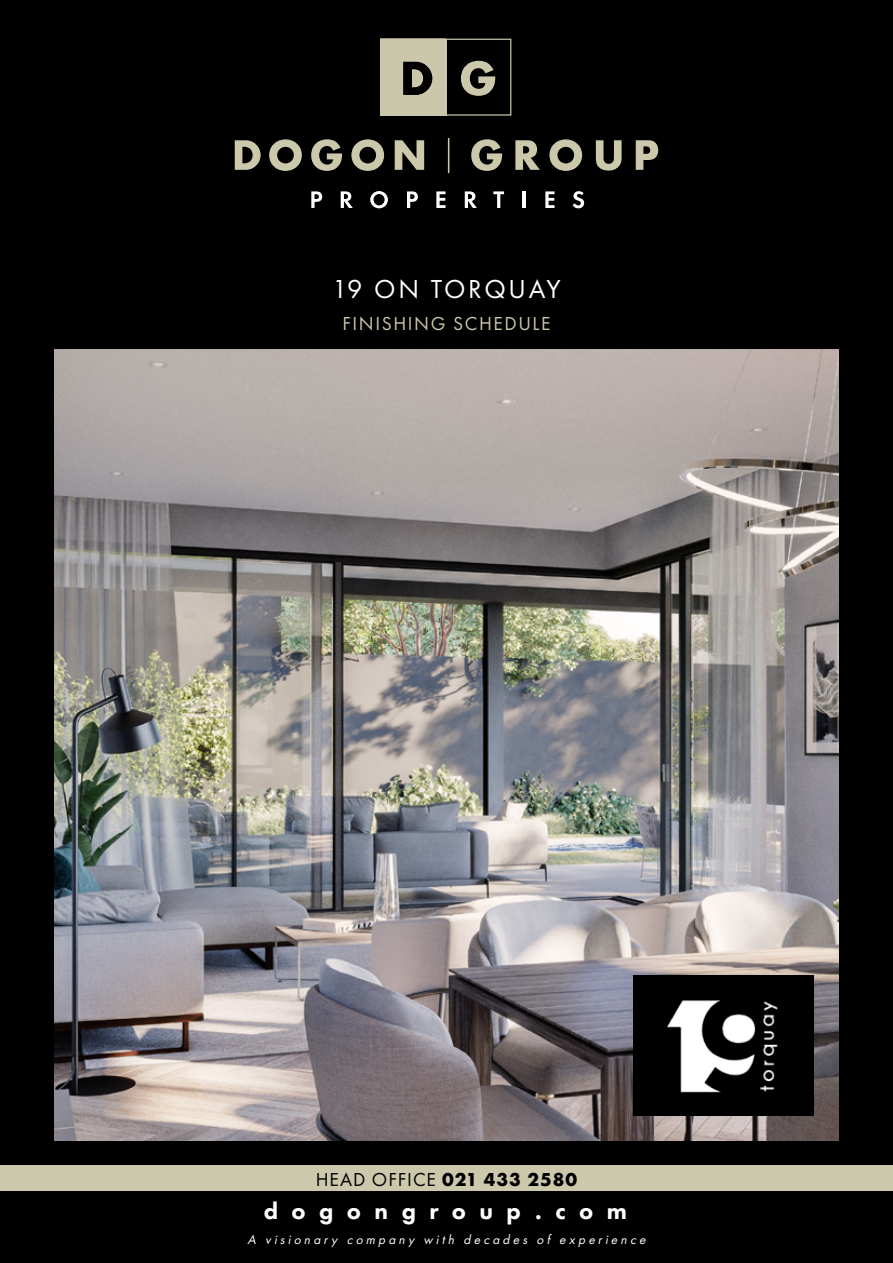
<style>
.page{position:relative;width:893px;height:1263px;background:#000}
.page>*{position:absolute;margin:0;border:0;box-sizing:border-box;transform-origin:0 0}
.t1{font:27px "Futura PT";letter-spacing:.1em;color:#fff}
.t2{font:800 24px "Futura PT";letter-spacing:.56em;color:#fff}
.t3{font:19.5px "Futura PT";letter-spacing:.05em;color:#000}
.t4{font:19.5px "Futura PT";letter-spacing:.08em;color:#cbc8ac}
.t5{font:italic 13.5px "Futura PT";color:#fff}
.s1{font-weight:700}
</style>
<div class="page">
<svg style="left:235px;top:140px;width:26px;height:30px"></svg>
<svg style="left:269px;top:139px;width:33px;height:32px"></svg>
<svg style="left:311px;top:139px;width:31px;height:32px"></svg>
<svg style="left:351px;top:139px;width:33px;height:32px"></svg>
<svg style="left:395px;top:140px;width:29px;height:30px"></svg>
<svg style="left:471px;top:139px;width:31px;height:32px"></svg>
<svg style="left:515px;top:140px;width:25px;height:30px"></svg>
<svg style="left:549px;top:139px;width:33px;height:32px"></svg>
<svg style="left:596px;top:140px;width:26px;height:31px"></svg>
<svg style="left:636px;top:140px;width:22px;height:30px"></svg>
<hr style="left:448px;top:138px;width:1px;height:35px;background:#cbc8ac">
<svg style="left:311px;top:191px;width:11px;height:17px"></svg>
<svg style="left:341px;top:191px;width:12px;height:17px"></svg>
<svg style="left:370px;top:191px;width:18px;height:17px"></svg>
<svg style="left:407px;top:191px;width:11px;height:17px"></svg>
<svg style="left:436px;top:191px;width:9px;height:17px"></svg>
<svg style="left:465px;top:191px;width:12px;height:17px"></svg>
<svg style="left:493px;top:191px;width:11px;height:17px"></svg>
<hr style="left:522px;top:191px;width:3px;height:17px;background:#fff">
<svg style="left:545px;top:191px;width:9px;height:17px"></svg>
<svg style="left:573px;top:191px;width:11px;height:17px"></svg>
<div style="left:445px;top:39px;width:66px;height:77px;background:#000;border:1px solid #cbc8ac"></div>
<div style="left:380px;top:39px;width:66px;height:77px;background:#cbc8ac"></div>
<svg style="left:403px;top:62px;width:29px;height:33px"></svg>
<svg style="left:461px;top:61px;width:34px;height:35px"></svg>
<img style="left:54px;top:349px;width:785px;height:791px">
<div style="left:0;top:1166px;width:893px;height:25px;background:#cbc8ac"></div>
<div style="left:633px;top:975px;width:180px;height:140px;background:#000"></div>
<img style="left:667px;top:1000px;width:111px;height:93px">
<h1 class="t1" style="left:332px;top:273px;width:230px">19 ON TORQUAY</h1>
<h3 class="t4" style="left:343px;top:311px;width:209px">FINISHING SCHEDULE</h3>
<h3 class="t3" style="left:316px;top:1168px;width:263px">HEAD OFFICE <span class="s1">021 433 2580</span></h3>
<h2 class="t2" style="left:264px;top:1196px;width:365px">dogongroup.com</h2>
<p class="t5" style="left:247px;top:1231px;width:402px">A visionary company with decades of experience</p>
</div>
